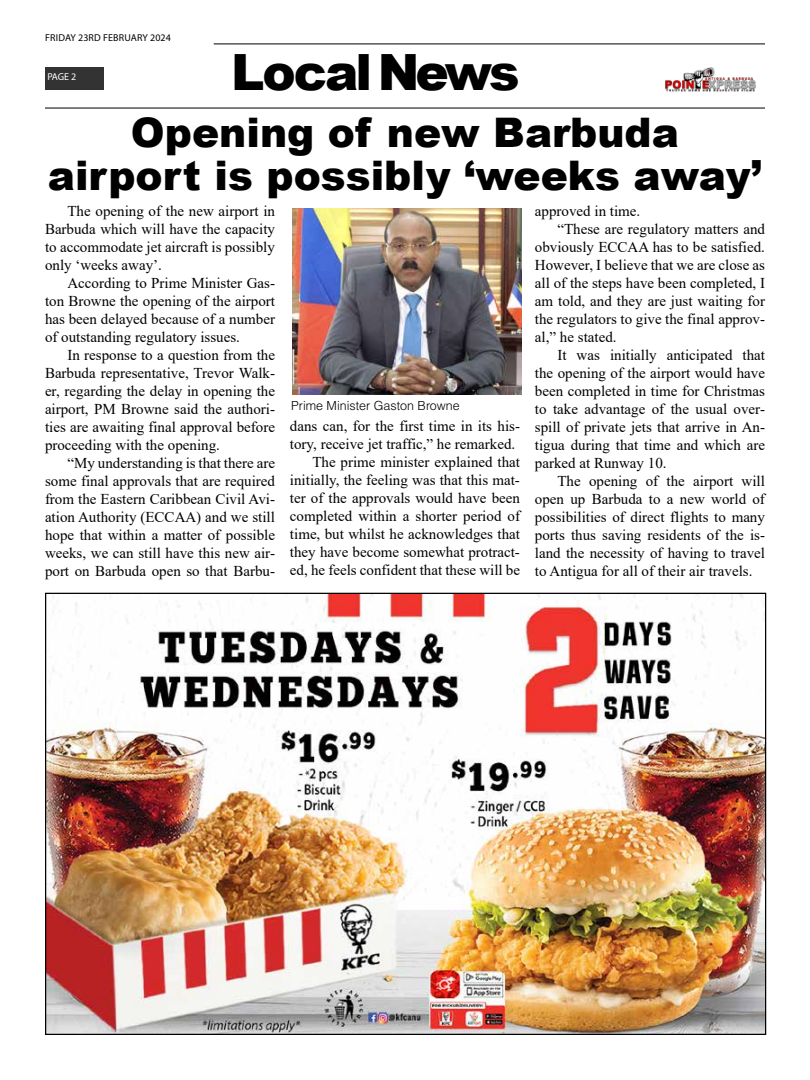
<style>
.page{position:relative;width:810px;height:1080px;background:#fff}
.page>*{position:absolute;margin:0;border:0;box-sizing:border-box;transform-origin:0 0}
.t1{font:900 50px "Arial";letter-spacing:-.06em;color:#000}
.t2{font:900 40.75px/43.8px "Arial";color:#000;text-align:center}
.t3{font:15px/18px "Times New Roman";color:#000;text-align:justify}
.t4{font:300 12.5px "Helvetica LT Std";color:#000}
.t5{font:10px "Myriad Pro";letter-spacing:.015em;color:#000}
.t6{font:10px "Myriad Pro";color:#fff}
</style>
<div class="page">
<hr style="left:214px;top:43px;width:551px;height:2px;background:#333">
<div style="left:45px;top:67px;width:58px;height:22px;background:#333"></div>
<img style="left:665px;top:67px;width:91px;height:25px">
<hr style="left:45px;top:107px;width:720px;height:2px;background:#333">
<img style="left:47px;top:595px;width:717px;height:438px">
<img style="left:292px;top:208px;width:230px;height:187px">
<p class="t5" style="left:45px;top:31px;width:127px">FRIDAY 23RD FEBRUARY 2024</p>
<p class="t6" style="left:47px;top:71px;width:31px">PAGE 2</p>
<h1 class="t1" style="left:231px;top:36px;width:290px">Local News</h1>
<h2 class="t2" style="left:48px;top:109px;width:716px">Opening of new Barbuda<br>airport is possibly ‘weeks away’</h2>
<p class="t3" style="left:45px;top:201px;width:232px;text-indent:22px">The opening of the new airport in Barbuda which will have the capacity to accommodate jet aircraft is possibly only ‘weeks away’.</p>
<p class="t3" style="left:45px;top:273px;width:232px;text-indent:22px">According to Prime Minister Gas&shy;ton Browne the opening of the airport has been delayed because of a number of outstanding regulatory issues.</p>
<p class="t3" style="left:45px;top:345px;width:232px;text-indent:22px">In response to a question from the Barbuda representative, Trevor Walk&shy;er, regarding the delay in opening the airport, PM Browne said the authori&shy;ties are awaiting final approval before proceeding with the opening.</p>
<p class="t3" style="left:45px;top:453px;width:232px;text-indent:22px">“My understanding is that there are some final approvals that are required from the Eastern Caribbean Civil Avi&shy;ation Authority (ECCAA) and we still hope that within a matter of possible weeks, we can still have this new air&shy;port on Barbuda open so that Barbu-</p>
<p class="t4" style="left:291px;top:398px;width:170px">Prime Minister Gaston Browne</p>
<p class="t3" style="left:290px;top:416px;width:232px">dans can, for the first time in its his-</p>
<p class="t3" style="left:290px;top:434px;width:227px">tory, receive jet traffic,” he remarked.</p>
<p class="t3" style="left:312px;top:452px;width:209px">The prime minister explained that</p>
<p class="t3" style="left:290px;top:470px;width:231px">initially, the feeling was that this mat-</p>
<p class="t3" style="left:290px;top:488px;width:232px">ter of the approvals would have been</p>
<p class="t3" style="left:290px;top:506px;width:232px">completed within a shorter period of</p>
<p class="t3" style="left:290px;top:524px;width:232px">time, but whilst he acknowledges that</p>
<p class="t3" style="left:290px;top:542px;width:231px">they have become somewhat protract-</p>
<p class="t3" style="left:290px;top:560px;width:232px">ed, he feels confident that these will be</p>
<p class="t3" style="left:535px;top:201px;width:107px">approved in time.</p>
<p class="t3" style="left:557px;top:219px;width:209px">“These are regulatory matters and</p>
<p class="t3" style="left:535px;top:237px;width:232px">obviously ECCAA has to be satisfied.</p>
<p class="t3" style="left:535px;top:255px;width:232px">However, I believe that we are close as</p>
<p class="t3" style="left:535px;top:273px;width:232px">all of the steps have been completed, I</p>
<p class="t3" style="left:535px;top:291px;width:232px">am told, and they are just waiting for</p>
<p class="t3" style="left:535px;top:309px;width:232px">the regulators to give the final approv-</p>
<p class="t3" style="left:535px;top:327px;width:83px">al,” he stated.</p>
<p class="t3" style="left:557px;top:345px;width:209px">It was initially anticipated that</p>
<p class="t3" style="left:535px;top:363px;width:232px">the opening of the airport would have</p>
<p class="t3" style="left:535px;top:381px;width:232px">been completed in time for Christmas</p>
<p class="t3" style="left:535px;top:399px;width:232px">to take advantage of the usual over-</p>
<p class="t3" style="left:535px;top:417px;width:232px">spill of private jets that arrive in An-</p>
<p class="t3" style="left:535px;top:435px;width:232px">tigua during that time and which are</p>
<p class="t3" style="left:535px;top:453px;width:133px">parked at Runway 10.</p>
<p class="t3" style="left:557px;top:471px;width:209px">The opening of the airport will</p>
<p class="t3" style="left:535px;top:489px;width:231px">open up Barbuda to a new world of</p>
<p class="t3" style="left:535px;top:507px;width:232px">possibilities of direct flights to many</p>
<p class="t3" style="left:535px;top:525px;width:232px">ports thus saving residents of the is-</p>
<p class="t3" style="left:535px;top:543px;width:232px">land the necessity of having to travel</p>
<p class="t3" style="left:535px;top:561px;width:219px">to Antigua for all of their air travels.</p>
</div>
